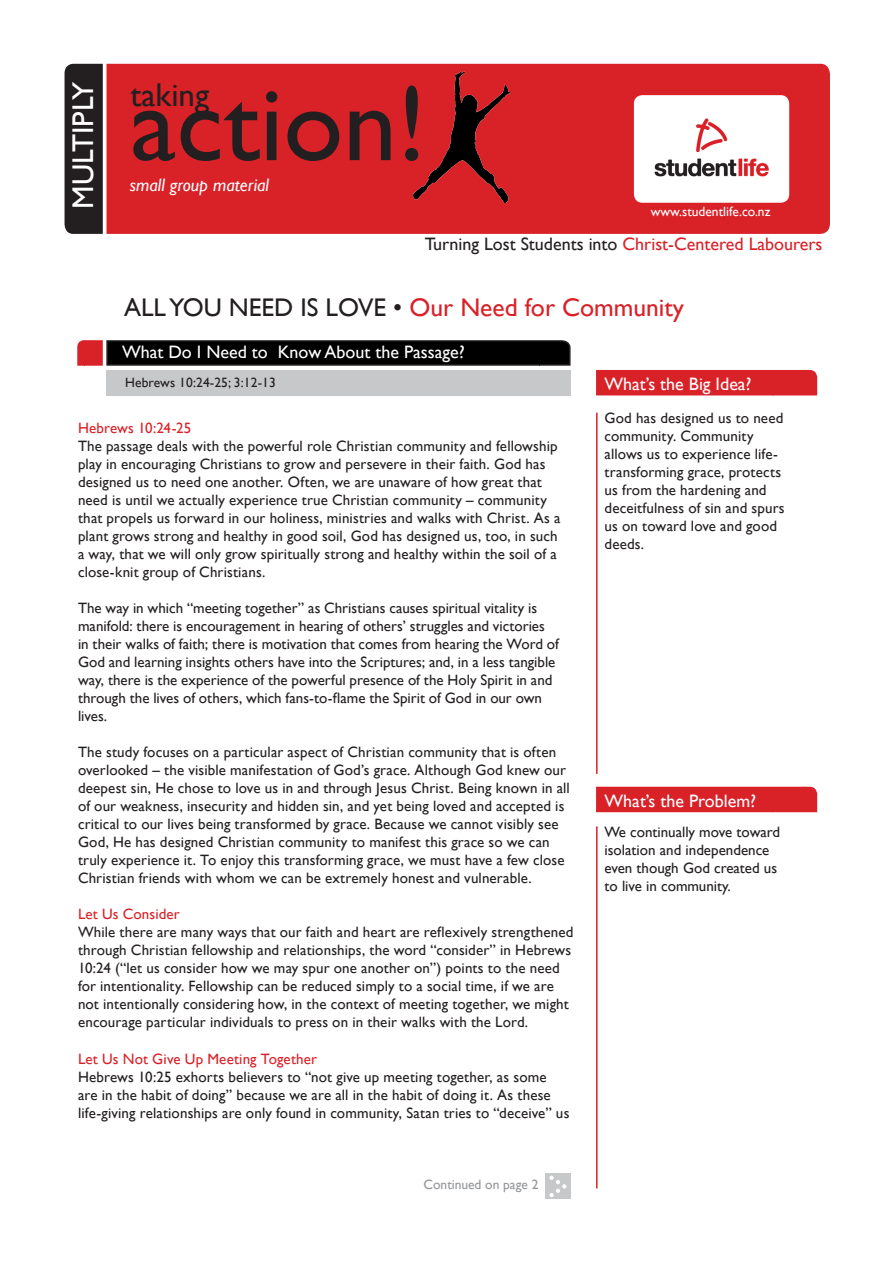
<style>
.page{position:relative;width:893px;height:1263px;background:#fff}
.page>*{position:absolute;margin:0;border:0;box-sizing:border-box;transform-origin:0 0}
.t1{font:108px "Gill Sans";color:#231f20}
.t2{font:33px "Gill Sans";color:#231f20}
.t3{font:30px "Gill Sans";color:#fff}
.t4{font:25.5px "Gill Sans";color:#d92128}
.t5{font:18px "Gill Sans";color:#fff}
.t6{font:18px "Gill Sans";color:#d92128}
.t7{font:italic 18px "Gill Sans";color:#fff}
.Main_text{font:15px/18px "Gill Sans";letter-spacing:.005em;color:#231f20}
.Sidebar_text{font:15px/18px "Gill Sans";letter-spacing:.01em;color:#231f20}
.Main_text-2{font:15px "Gill Sans";letter-spacing:.01em;color:#d92128}
.Chapter{font:13.5px "Gill Sans";letter-spacing:.01em;color:#231f20}
.t8{font:13.5px "Gill Sans";color:#fff}
.t9{font:13.5px "Gill Sans";color:#939598}
.s1{color:#231f20}
</style>
<div class="page">
<svg style="left:77px;top:340px;width:494px;height:26px;background:#160c0c"></svg>
<div style="left:106px;top:370px;width:465px;height:25px;background:#c7c8ca"></div>
<hr style="left:596px;top:413px;width:2px;height:361px;background:#d92128">
<hr style="left:596px;top:826px;width:2px;height:362px;background:#d92128">
<div style="left:545px;top:1174px;width:26px;height:25px;background:#c7c8ca"></div>
<svg style="left:549px;top:1176px;width:17px;height:21px"></svg>
<svg style="left:596px;top:369px;width:222px;height:27px;background:#db2e35"></svg>
<svg style="left:596px;top:786px;width:222px;height:27px;background:#db2e34"></svg>
<div style="left:106px;top:63px;width:724px;height:171px;background:#d92128"></div>
<div style="left:65px;top:64px;width:38px;height:170px;background:#231f20"></div>
<img style="left:413px;top:71px;width:97px;height:131px">
<div style="left:634px;top:95px;width:155px;height:108px;background:#fff;border-radius:9px"></div>
<img style="left:654px;top:118px;width:115px;height:59px">
<p class="t3" style="left:66px;top:209px;width:128px;rotate:-90deg">MULTIPLY</p>
<p class="t2" style="left:130px;top:76px;width:80px">taking</p>
<p class="t1" style="left:130px;top:61px;width:297px">action!</p>
<p class="t7" style="left:130px;top:175px;width:141px">small group material</p>
<p class="t8" style="left:651px;top:203px;width:121px">www.studentlife.co.nz</p>
<p class="t6" style="left:425px;top:233px;width:399px"><span class="s1">Turning Lost Students into</span> Christ-Centered Labourers</p>
<p class="t4" style="left:124px;top:293px;width:562px"><span class="s1">ALL YOU NEED IS LOVE •</span> Our Need for Community</p>
<p class="t5" style="left:122px;top:341px;width:344px">What Do I Need to Know About the Passage?</p>
<p class="Chapter" style="left:125px;top:375px;width:152px">Hebrews 10:24-25; 3:12-13</p>
<p class="Main_text-2" style="left:78px;top:420px;width:115px">Hebrews 10:24-25</p>
<p class="Main_text" style="left:78px;top:438px;width:484px">The passage deals with the powerful role Christian community and fellowship play in encouraging Christians to grow and persevere in their faith. God has designed us to need one another. Often, we are unaware of how great that need is until we actually experience true Christian community – community that propels us forward in our holiness, ministries and walks with Christ. As a plant grows strong and healthy in good soil, God has designed us, too, in such a way, that we will only grow spiritually strong and healthy within the soil of a close-knit group of Christians.</p>
<p class="Main_text" style="left:78px;top:600px;width:482px">The way in which “meeting together” as Christians causes spiritual vitality is manifold: there is encouragement in hearing of others’ struggles and victories in their walks of faith; there is motivation that comes from hearing the Word of God and learning insights others have into the Scriptures; and, in a less tangible way, there is the experience of the powerful presence of the Holy Spirit in and through the lives of others, which fans-to-flame the Spirit of God in our own lives.</p>
<p class="Main_text" style="left:78px;top:744px;width:493px">The study focuses on a particular aspect of Christian community that is often overlooked – the visible manifestation of God’s grace. Although God knew our deepest sin, He chose to love us in and through Jesus Christ. Being known in all of our weakness, insecurity and hidden sin, and yet being loved and accepted is critical to our lives being transformed by grace. Because we cannot visibly see God, He has designed Christian community to manifest this grace so we can truly experience it. To enjoy this transforming grace, we must have a few close Christian friends with whom we can be extremely honest and vulnerable.</p>
<p class="Main_text-2" style="left:78px;top:906px;width:103px">Let Us Consider</p>
<p class="Main_text" style="left:78px;top:924px;width:497px">While there are many ways that our faith and heart are reflexively strengthened through Christian fellowship and relationships, the word “consider” in Hebrews 10:24 (“let us consider how we may spur one another on”) points to the need for intentionality. Fellowship can be reduced simply to a social time, if we are not intentionally considering how, in the context of meeting together, we might encourage particular individuals to press on in their walks with the Lord.</p>
<p class="Main_text-2" style="left:78px;top:1050px;width:241px">Let Us Not Give Up Meeting Together</p>
<p class="Main_text" style="left:78px;top:1068px;width:493px">Hebrews 10:25 exhorts believers to “not give up meeting together, as some are in the habit of doing” because we are all in the habit of doing it. As these life-giving relationships are only found in community, Satan tries to “deceive” us</p>
<p class="t9" style="left:424px;top:1177px;width:116px">Continued on page 2</p>
<p class="t5" style="left:604px;top:374px;width:149px">What’s the Big Idea?</p>
<p class="Sidebar_text" style="left:604px;top:409px;width:182px">God has designed us to need community. Community allows us to experience life&shy;transforming grace, protects us from the hardening and deceitfulness of sin and spurs us on toward love and good deeds.</p>
<p class="t5" style="left:604px;top:790px;width:153px">What’s the Problem?</p>
<p class="Main_text" style="left:604px;top:823px;width:177px">We continually move toward isolation and independence even though God created us to live in community.</p>
</div>
